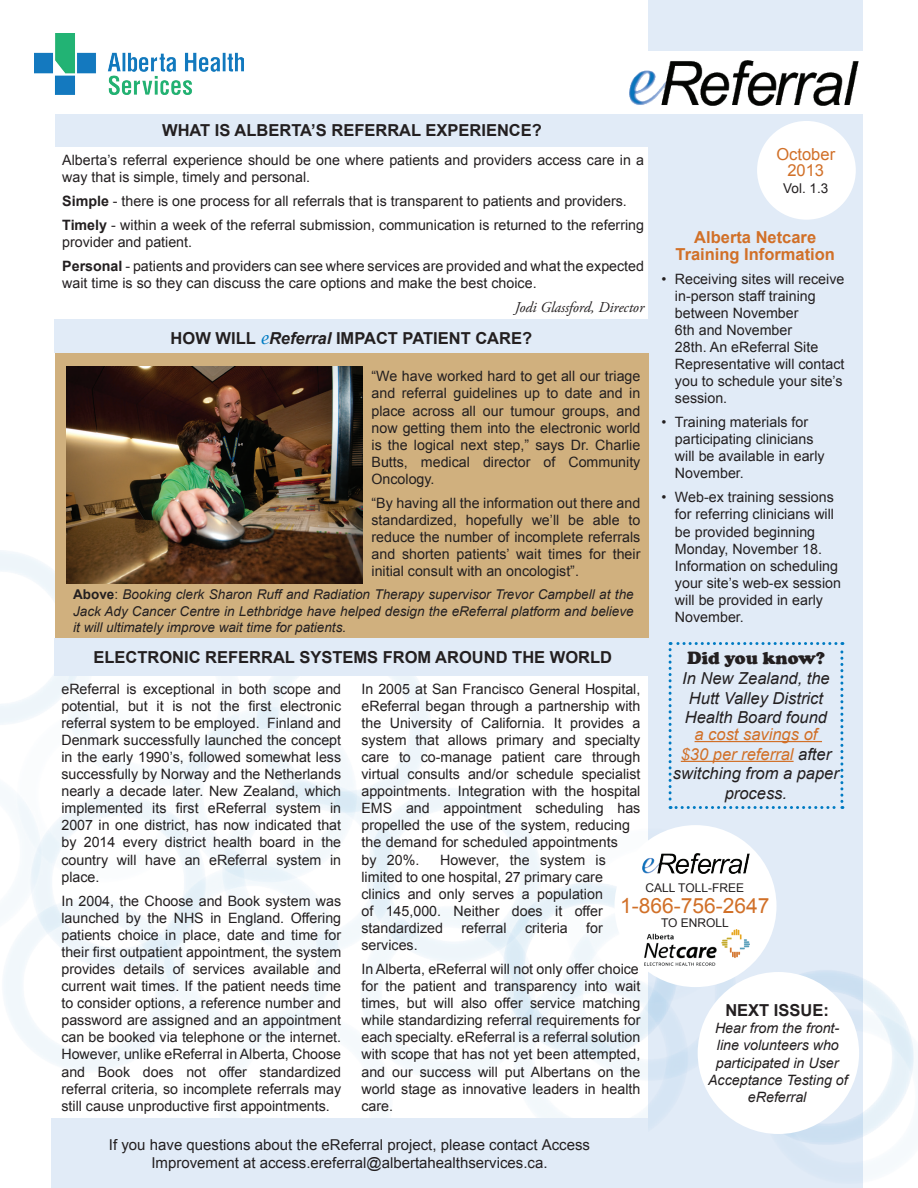
<style>
.page{position:relative;width:918px;height:1188px;background:#fff}
.page>*{position:absolute;margin:0;border:0;box-sizing:border-box;transform-origin:0 0}
.t1{font:21px "Arial";color:#d17028}
.t2{font:900 18px "Cooper";color:#231f20}
.t3{font:700 16.5px "Arial";color:#231f20}
.t4{font:italic 16.5px/19.8px "Arial";color:#231f20}
.t5{font:700 16.5px/17.1px "Arial";color:#d17028;text-align:center}
.t6{font:16.5px/16.5px "Arial";color:#d17028;text-align:center}
.t7{font:15px/18px "Arial";color:#231f20;text-align:center}
.t8{font:italic 15px "Adobe Garamond Pro";color:#231f20}
.t9{font:14.25px/17.1px "Arial";color:#231f20}
.t10{font:italic 14.25px/17.1px "Arial";color:#231f20;text-align:center}
.t11{font:italic 13.5px/16.2px "Arial";color:#231f20;text-align:justify}
.t12{font:13.5px "Arial";color:#231f20}
.t13{font:12px "Arial";color:#231f20}
.s1{font-weight:700}
.s2{font-family:"Lucida Calligraphy";font-weight:400;font-style:italic;color:#007bc3}
.s3{font-style:italic}
.s4{font-weight:700;font-style:normal}
.s5{font-style:normal}
.s6{color:#d17028}
</style>
<div class="page">
<div style="left:649px;top:0;width:214px;height:1188px;background:#e1ebf7"></div>
<img style="left:0;top:551px;width:914px;height:637px">
<div style="left:56px;top:353px;width:593px;height:287px;background:#d0b07e"></div>
<div style="left:55px;top:638px;width:596px;height:38px;background:#e1ebf7"></div>
<div style="left:55px;top:114px;width:594px;height:32px;background:#e1ebf7"></div>
<div style="left:609px;top:52px;width:309px;height:62px;background:#fff"></div>
<img style="left:629px;top:61px;width:230px;height:44px">
<img style="left:34px;top:34px;width:210px;height:61px">
<div style="left:757px;top:121px;width:99px;height:99px;background:#fff;border-radius:50%"></div>
<div style="left:54px;top:320px;width:595px;height:33px;background:#e1ebf7"></div>
<div style="left:698px;top:972px;width:161px;height:162px;background:#fff;border-radius:50%"></div>
<div style="left:51px;top:1119px;width:597px;height:69px;background:#e1ebf7"></div>
<svg style="left:669px;top:642px;width:174px;height:167px"></svg>
<div style="left:615px;top:825px;width:162px;height:162px;background:#fff;border-radius:50%"></div>
<img style="left:644px;top:929px;width:105px;height:37px">
<img style="left:642px;top:853px;width:107px;height:21px">
<img style="left:66px;top:366px;width:296px;height:218px">
<p class="t3" style="left:162px;top:119px;width:381px">WHAT IS ALBERTA’S REFERRAL EXPERIENCE?</p>
<p class="t9" style="left:62px;top:151px;width:583px">Alberta’s referral experience should be one where patients and providers access care in a way that is simple, timely and personal.</p>
<p class="t9" style="left:62px;top:189px;width:583px;line-height:23.9px"><span class="s1">Simple</span> - there is one process for all referrals that is transparent to patients and providers.<br><span class="s1">Timely</span> - within a week of the referral submission, communication is returned to the referring</p>
<p class="t9" style="left:62px;top:230px;width:583px;line-height:23.9px">provider and patient.<br><span class="s1">Personal</span> - patients and providers can see where services are provided and what the expected</p>
<p class="t9" style="left:62px;top:274px;width:476px">wait time is so they can discuss the care options and make the best choice.</p>
<p class="t8" style="left:515px;top:299px;width:131px">Jodi Glassford, Director</p>
<p class="t3" style="left:171px;top:326px;width:363px">HOW WILL <span class="s2">e</span><span class="s3">Referral</span> IMPACT PATIENT CARE?</p>
<p class="t9" style="left:372px;top:368px;width:270px;text-align:justify">“We have worked hard to get all our triage and referral guidelines up to date and in place across all our tumour groups, and now getting them into the electronic world is the logical next step,” says Dr. Charlie Butts, medical director of Community Oncology.</p>
<p class="t9" style="left:372px;top:494px;width:270px;text-align:justify">“By having all the information out there and standardized, hopefully we’ll be able to reduce the number of incomplete referrals and shorten patients’ wait times for their initial consult with an oncologist”.</p>
<p class="t11" style="left:73px;top:587px;width:562px"><span class="s4">Above</span><span class="s5">:</span> Booking clerk Sharon Ruff and Radiation Therapy supervisor Trevor Campbell at the Jack Ady Cancer Centre in Lethbridge have helped design the eReferral platform and believe it will ultimately improve wait time for patients.</p>
<p class="t6" style="left:776px;top:146px;width:60px">October<br>2013</p>
<p class="t12" style="left:783px;top:179px;width:47px">Vol. 1.3</p>
<p class="t5" style="left:676px;top:228px;width:161px">Alberta Netcare<br>Training Information</p>
<p class="t9" style="left:675px;top:270px;width:171px;text-indent:-13px">• Receiving sites will receive in-person staff training between November<br>6th and November<br>28th. An eReferral Site<br>Representative will contact you to schedule your site’s session.</p>
<p class="t9" style="left:675px;top:414px;width:151px;text-indent:-13px">• Training materials for participating clinicians will be available in early<br>November.</p>
<p class="t9" style="left:675px;top:489px;width:168px;text-indent:-13px">• Web-ex training sessions for referring clinicians will be provided beginning<br>Monday, November 18.<br>Information on scheduling your site’s web-ex session will be provided in early<br>November.</p>
<p class="t3" style="left:93px;top:646px;width:520px">ELECTRONIC REFERRAL SYSTEMS FROM AROUND THE WORLD</p>
<p class="t2" style="left:687px;top:647px;width:139px">Did you know?</p>
<p class="t4" style="left:682px;top:668px;width:149px">In New Zealand, the<br>Hutt Valley District<br>Health Board found</p>
<p class="t4" style="left:673px;top:724px;width:167px;text-align:center"><span class="s6">a cost savings of<br>$30 per referral</span> after switching from a paper process.</p>
<p class="t9" style="left:61px;top:680px;width:281px;text-align:justify">eReferral is exceptional in both scope and potential, but it is not the first electronic referral system to be employed. Finland and Denmark successfully launched the concept in the early 1990’s, followed somewhat less successfully by Norway and the Netherlands nearly a decade later. New Zealand, which implemented its first eReferral system in 2007 in one district, has now indicated that by 2014 every district health board in the country will have an eReferral system in place.</p>
<p class="t9" style="left:61px;top:892px;width:281px;text-align:justify">In 2004, the Choose and Book system was launched by the NHS in England. Offering patients choice in place, date and time for their first outpatient appointment, the system provides details of services available and current wait times. If the patient needs time to consider options, a reference number and password are assigned and an appointment can be booked via telephone or the internet.<br>However, unlike eReferral in Alberta, Choose and Book does not offer standardized referral criteria, so incomplete referrals may still cause unproductive first appointments.</p>
<p class="t9" style="left:361px;top:680px;width:280px">In 2005 at San Francisco General Hospital, eReferral began through a partnership with the University of California. It provides a system that allows primary and specialty care to co-manage patient care through virtual consults and/or schedule specialist appointments. Integration with the hospital EMS and appointment scheduling has propelled the use of the system, reducing the demand for scheduled appointments<br>by 20%.</p>
<p class="t9" style="left:361px;top:851px;width:246px;text-indent:79px">However, the system is limited to one hospital, 27 primary care clinics and only serves a population of 145,000. Neither does it offer standardized</p>
<p class="t13" style="left:646px;top:879px;width:100px">CALL TOLL-FREE</p>
<h1 class="t1" style="left:620px;top:891px;width:151px">1-866-756-2647</h1>
<p class="t13" style="left:661px;top:915px;width:69px">TO ENROLL</p>
<p class="t9" style="left:462px;top:919px;width:47px">referral</p>
<p class="t9" style="left:525px;top:919px;width:44px">criteria</p>
<p class="t9" style="left:586px;top:919px;width:18px">for</p>
<p class="t9" style="left:361px;top:933px;width:279px;line-height:23.9px">services.<br>In Alberta, eReferral will not only offer choice</p>
<p class="t9" style="left:361px;top:977px;width:280px;text-align:justify">for the patient and transparency into wait times, but will also offer service matching while standardizing referral requirements for each specialty. eReferral is a referral solution with scope that has not yet been attempted, and our success will put Albertans on the world stage as innovative leaders in health care.</p>
<p class="t3" style="left:725px;top:999px;width:105px">NEXT ISSUE:</p>
<p class="t10" style="left:708px;top:1020px;width:141px">Hear from the front&shy;line volunteers who participated in User<br>Acceptance Testing of eReferral</p>
<p class="t7" style="left:109px;top:1136px;width:483px">If you have questions about the eReferral project, please contact Access<br>Improvement at access.ereferral@albertahealthservices.ca.</p>
</div>
